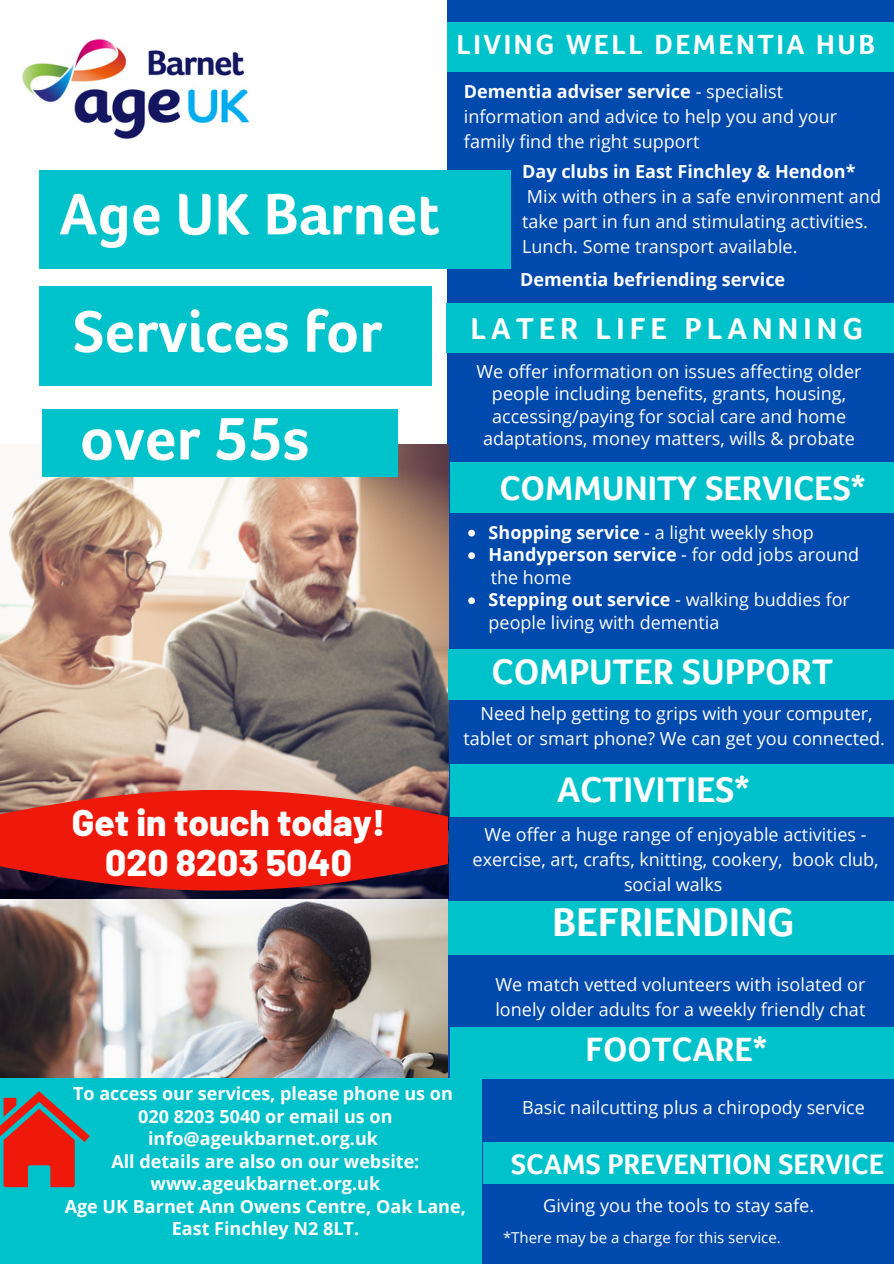
<style>
.page{position:relative;width:894px;height:1264px;background:#fff}
.page>*{position:absolute;margin:0;border:0;box-sizing:border-box;transform-origin:0 0}
.t1{font:700 62.1px "Foco Age UK";color:#fff}
.t2{font:700 60.15px/81.8px "Foco Age UK";color:#fff}
.t3{font:700 41.25px "Foco Age UK";color:#fff}
.t4{font:800 37.05px "Barlow";color:#fff}
.t5{font:700 36.6px "Foco Age UK";color:#fff}
.t6{font:700 36.45px "Foco Age UK";color:#fff}
.t7{font:700 35.1px "Foco Age UK";color:#fff}
.t8{font:700 34.65px "Foco Age UK";color:#fff}
.t9{font:700 31.05px "Foco Age UK";letter-spacing:.165em;color:#fff}
.t10{font:700 29.1px "Foco Age UK";color:#fff}
.t11{font:700 28.5px "Foco Age UK";letter-spacing:.09em;color:#fff}
.t12{font:18px/24.8px "Open Sans";color:#fff}
.t13{font:700 18px/22.5px "Open Sans";color:#fff;text-align:center}
.t14{font:15px "Open Sans";color:#fff}
.s1{font-weight:700}
.s2{font-weight:400}
</style>
<div class="page">
<div style="left:447px;top:0;width:446px;height:1263px;background:#004aad"></div>
<div style="left:39px;top:170px;width:471px;height:99px;background:#00c2cb"></div>
<div style="left:39px;top:286px;width:392px;height:99px;background:#00c2cb"></div>
<div style="left:447px;top:22px;width:446px;height:50px;background:#00c2cb"></div>
<div style="left:446px;top:303px;width:447px;height:49px;background:#00c2cb"></div>
<img style="left:22px;top:38px;width:227px;height:102px">
<div style="left:450px;top:462px;width:443px;height:51px;background:#00c2cb"></div>
<div style="left:450px;top:764px;width:443px;height:53px;background:#00c2cb"></div>
<div style="left:450px;top:1027px;width:443px;height:51px;background:#00c2cb"></div>
<div style="left:448px;top:901px;width:445px;height:53px;background:#00c2cb"></div>
<img style="left:0;top:898px;width:447px;height:180px">
<img style="left:0;top:444px;width:448px;height:454px">
<div style="left:447px;top:649px;width:446px;height:50px;background:#00c2cb"></div>
<div style="left:0;top:1078px;width:481px;height:185px;background:#00c2cb"></div>
<svg style="left:0;top:1091px;width:90px;height:96px"></svg>
<svg style="left:468px;top:530px;width:7px;height:6px"></svg>
<svg style="left:468px;top:552px;width:7px;height:7px"></svg>
<svg style="left:468px;top:597px;width:7px;height:7px"></svg>
<svg style="left:0;top:790px;width:448px;height:100px;background:#d62217"></svg>
<div style="left:42px;top:409px;width:355px;height:67px;background:#00c2cb"></div>
<div style="left:483px;top:1142px;width:410px;height:41px;background:#00c2cb"></div>
<p class="t11" style="left:456px;top:28px;width:420px">LIVING WELL DEMENTIA HUB</p>
<p class="t2" style="left:59px;top:173px;width:382px">Age UK Barnet</p>
<p class="t2" style="left:59px;top:291px;width:324px">Services for over 55s</p>
<p class="t1" style="left:80px;top:404px;width:231px">over 55s</p>
<p class="t4" style="left:72px;top:799px;width:315px">Get in touch today!</p>
<p class="t4" style="left:105px;top:838px;width:248px">020 8203 5040</p>
<p class="t12" style="left:464px;top:79px;width:374px"><span class="s1">Dementia adviser service</span> - specialist information and advice to help you and your family find the right support</p>
<p class="t12" style="left:522px;top:159px;width:360px"><span class="s1">Day clubs in East Finchley &amp; Hendon* </span>Mix with others in a safe environment and take part in fun and stimulating activities.<br>Lunch. Some transport available.</p>
<p class="t13" style="left:520px;top:267px;width:267px">Dementia befriending service</p>
<p class="t9" style="left:470px;top:312px;width:394px">LATER LIFE PLANNING</p>
<p class="t12" style="left:476px;top:359px;width:386px;line-height:22.5px;text-align:center">We offer information on issues affecting older people including benefits, grants, housing, accessing/paying for social care and home adaptations, money matters, wills &amp; probate</p>
<p class="t7" style="left:499px;top:469px;width:367px">COMMUNITY SERVICES*</p>
<p class="t12" style="left:488px;top:519px;width:326px"><span class="s1">Shopping service</span> - a light weekly shop</p>
<p class="t13" style="left:488px;top:543px;width:372px">Handyperson service <span class="s2">- for odd jobs around</span></p>
<p class="t12" style="left:488px;top:588px;width:363px;line-height:22.5px"><span class="s1">Stepping out service</span> - walking buddies for people living with dementia</p>
<p class="t12" style="left:490px;top:564px;width:82px">the home</p>
<p class="t6" style="left:491px;top:651px;width:342px">COMPUTER SUPPORT</p>
<p class="t12" style="left:463px;top:700px;width:423px;text-align:center">Need help getting to grips with your computer, tablet or smart phone? We can get you connected.</p>
<p class="t5" style="left:557px;top:769px;width:194px">ACTIVITIES*</p>
<p class="t12" style="left:472px;top:822px;width:407px;text-align:center">We offer a huge range of enjoyable activities - exercise, art, crafts, knitting, cookery, book club, social walks</p>
<p class="t3" style="left:552px;top:899px;width:244px">BEFRIENDING</p>
<p class="t12" style="left:495px;top:971px;width:371px">We match vetted volunteers with isolated or lonely older adults for a weekly friendly chat</p>
<p class="t8" style="left:585px;top:1030px;width:183px">FOOTCARE*</p>
<p class="t13" style="left:73px;top:1081px;width:381px">To access our services, please phone us on</p>
<p class="t13" style="left:138px;top:1104px;width:256px">020 8203 5040 or email us on info@ageukbarnet.org.uk</p>
<p class="t13" style="left:111px;top:1149px;width:309px">All details are also on our website: www.ageukbarnet.org.uk</p>
<p class="t13" style="left:65px;top:1194px;width:402px">Age UK Barnet Ann Owens Centre, Oak Lane,<br>East Finchley N2 8LT.</p>
<p class="t12" style="left:522px;top:1094px;width:344px">Basic nailcutting plus a chiropody service</p>
<p class="t10" style="left:511px;top:1147px;width:374px">SCAMS PREVENTION SERVICE</p>
<p class="t12" style="left:543px;top:1192px;width:272px">Giving you the tools to stay safe.</p>
<p class="t14" style="left:503px;top:1227px;width:279px">*There may be a charge for this service.</p>
</div>
